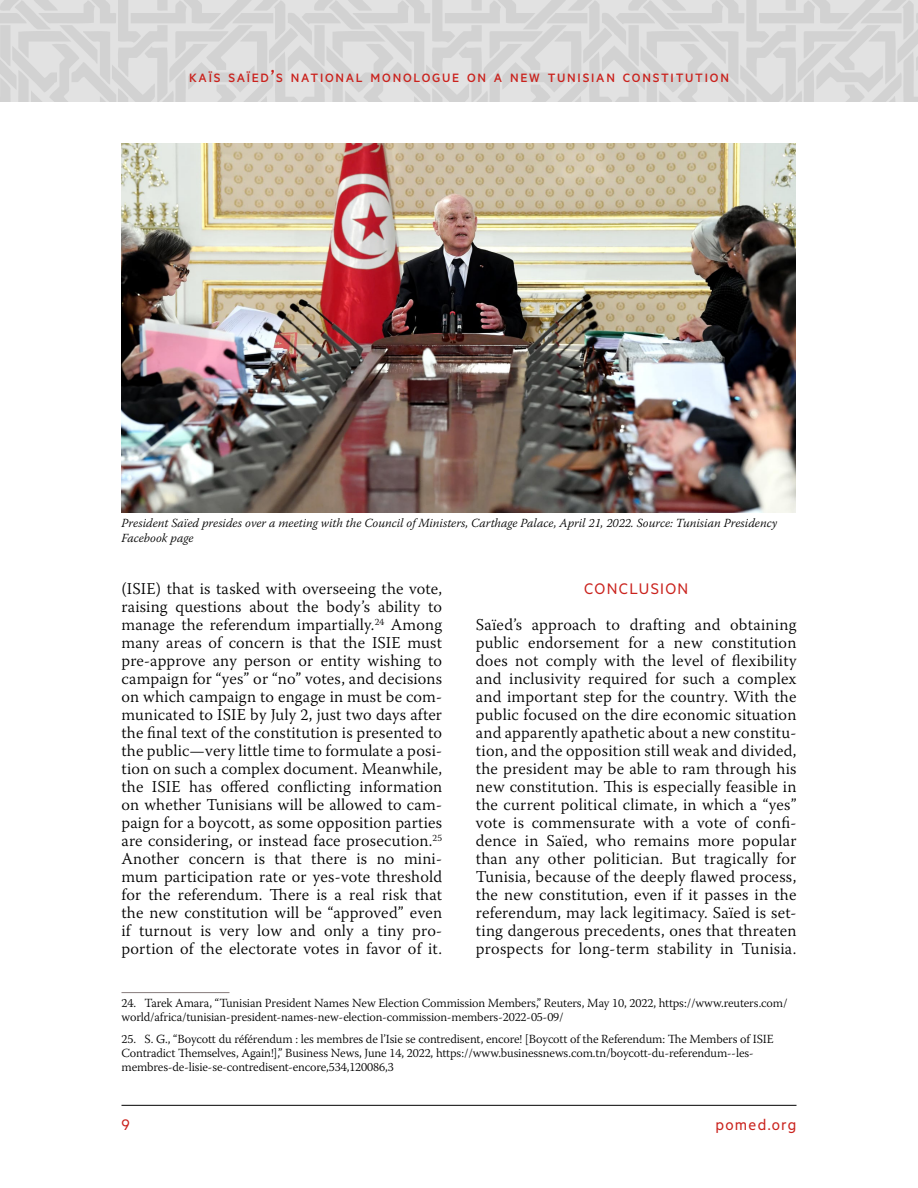
<style>
.page{position:relative;width:918px;height:1188px;background:#fff}
.page>*{position:absolute;margin:0;border:0;box-sizing:border-box;transform-origin:0 0}
.t1{font:17.25px "Metric";letter-spacing:.075em;color:#ca221d}
.t2{font:300 16.5px/18px "Warnock Pro";letter-spacing:.01em;color:#000;text-align:justify}
.t3{font:500 13.65px "Metric";letter-spacing:.13em;color:#ca221d}
.t4{font:300 12.3px/14.4px "Warnock Pro";letter-spacing:-.01em;color:#000}
.t5{font:italic 300 12.3px/14.4px "Warnock Pro";color:#000}
.s1{font-size:19.5px}
</style>
<div class="page">
<hr style="left:122px;top:1105px;width:674px;height:1px;background:#000">
<svg style="left:0;top:0;width:918px;height:102px;background:#d9d9d9"></svg>
<hr style="left:122px;top:992px;width:108px;height:1px;background:#877c7c">
<img style="left:122px;top:144px;width:674px;height:368px">
<p class="t3" style="left:189px;top:70px;width:541px">KAÏS SAÏED<span class="s1">’</span>S NATIONAL MONOLOGUE ON A NEW TUNISIAN CONSTITUTION</p>
<p class="t5" style="left:122px;top:516px;width:657px">President Saïed presides over a meeting with the Council of Ministers, Carthage Palace, April 21, 2022. Source: Tunisian Presidency<br>Facebook page</p>
<p class="t2" style="left:121px;top:579px;width:322px">(ISIE) that is tasked with overseeing the vote, raising questions about the body’s ability to manage the referendum impartially.<sup>24</sup> Among many areas of concern is that the ISIE must pre-approve any person or entity wishing to campaign for “yes” or “no” votes, and decisions on which campaign to engage in must be com&shy;municated to ISIE by July 2, just two days after the final text of the constitution is presented to the public—very little time to formulate a posi&shy;tion on such a complex document. Meanwhile, the ISIE has offered conflicting information on whether Tunisians will be allowed to cam&shy;paign for a boycott, as some opposition parties are considering, or instead face prosecution.<sup>25<br></sup>Another concern is that there is no mini&shy;mum participation rate or yes-vote threshold for the referendum. There is a real risk that the new constitution will be “approved” even if turnout is very low and only a tiny pro&shy;portion of the electorate votes in favor of it.</p>
<p class="t1" style="left:584px;top:579px;width:106px">CONCLUSION</p>
<p class="t2" style="left:476px;top:615px;width:322px">Saïed’s approach to drafting and obtaining public endorsement for a new constitution does not comply with the level of flexibility and inclusivity required for such a complex and important step for the country. With the public focused on the dire economic situation and apparently apathetic about a new constitu&shy;tion, and the opposition still weak and divided, the president may be able to ram through his new constitution. This is especially feasible in the current political climate, in which a “yes” vote is commensurate with a vote of confi&shy;dence in Saïed, who remains more popular than any other politician. But tragically for Tunisia, because of the deeply flawed process, the new constitution, even if it passes in the referendum, may lack legitimacy. Saïed is set&shy;ting dangerous precedents, ones that threaten prospects for long-term stability in Tunisia.</p>
<p class="t4" style="left:122px;top:996px;width:668px">24. Tarek Amara, “Tunisian President Names New Election Commission Members,” Reuters, May 10, 2022, https://www.reuters.com/ world/africa/tunisian-president-names-new-election-commission-members-2022-05-09/</p>
<p class="t4" style="left:122px;top:1031px;width:654px">25. S. G., “Boycott du référendum : les membres de l’Isie se contredisent, encore! [Boycott of the Referendum: The Members of ISIE<br>Contradict Themselves, Again!],” Business News, June 14, 2022, https://www.businessnews.com.tn/boycott-du-referendum--les&shy;membres-de-lisie-se-contredisent-encore,534,120086,3</p>
<p class="t1" style="left:122px;top:1115px;width:10px">9</p>
<p class="t1" style="left:715px;top:1115px;width:83px">pomed.org</p>
</div>
